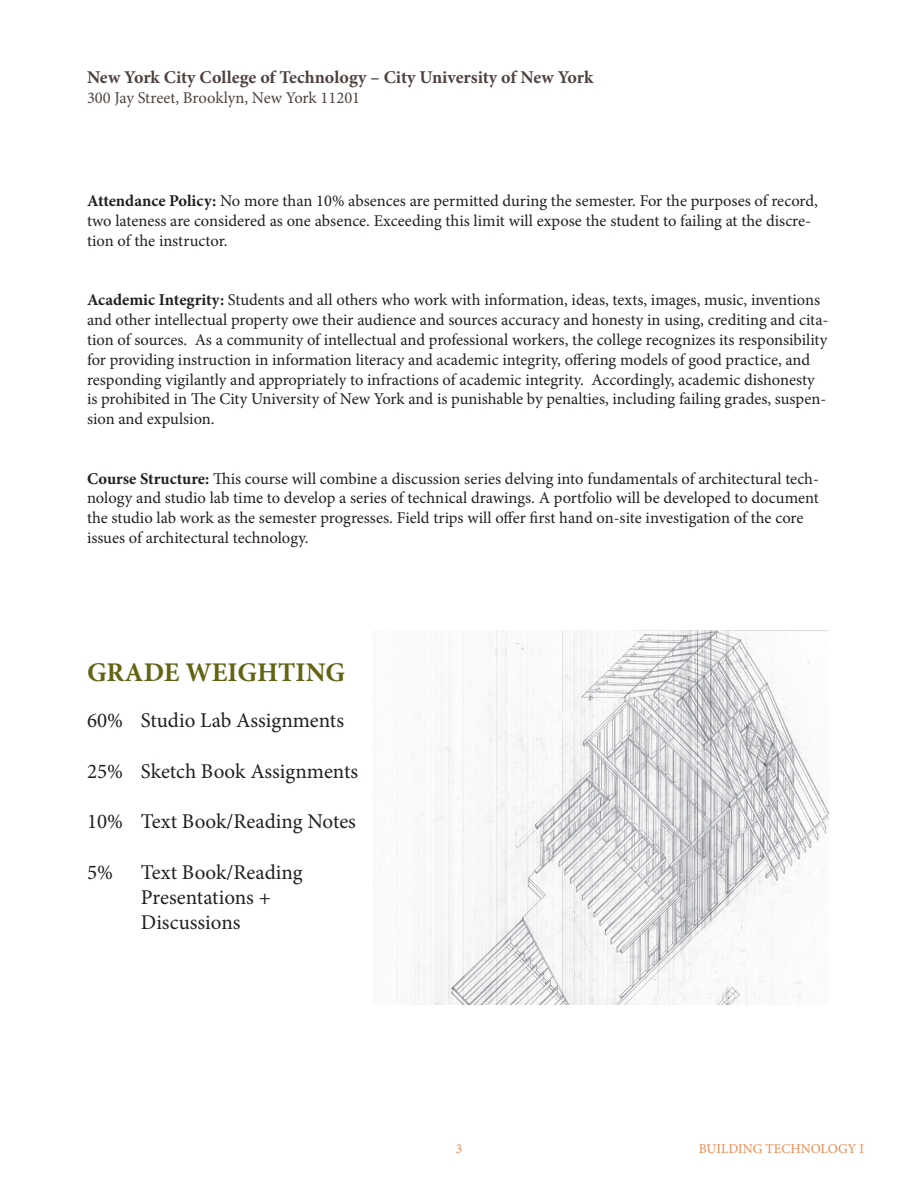
<style>
.page{position:relative;width:918px;height:1188px;background:#fff}
.page>*{position:absolute;margin:0;border:0;box-sizing:border-box;transform-origin:0 0}
.t1{font:700 27px "Minion Pro";color:#636413}
.t2{font:21px/25.2px "Minion Pro";color:#231f20}
.t3{font:700 18px "Minion Pro";color:#4d433e}
.t4{font:16.5px/19.8px "Minion Pro";color:#231f20}
.t5{font:16.5px "Minion Pro";color:#4d433e}
.t6{font:13.5px "Minion Pro";color:#eb8a52}
.s1{font-weight:700}
</style>
<div class="page">
<img style="left:378px;top:630px;width:451px;height:374px">
<p class="t3" style="left:87px;top:65px;width:508px">New York City College of Technology – City University of New York</p>
<p class="t5" style="left:87px;top:87px;width:275px">300 Jay Street, Brooklyn, New York 11201</p>
<p class="t4" style="left:87px;top:191px;width:732px"><span class="s1">Attendance Policy:</span> No more than 10% absences are permitted during the semester. For the purposes of record, two lateness are considered as one absence. Exceeding this limit will expose the student to failing at the discre&shy;tion of the instructor.</p>
<p class="t4" style="left:87px;top:290px;width:743px"><span class="s1">Academic Integrity:</span> Students and all others who work with information, ideas, texts, images, music, inventions and other intellectual property owe their audience and sources accuracy and honesty in using, crediting and cita&shy;tion of sources. As a community of intellectual and professional workers, the college recognizes its responsibility for providing instruction in information literacy and academic integrity, offering models of good practice, and responding vigilantly and appropriately to infractions of academic integrity. Accordingly, academic dishonesty is prohibited in The City University of New York and is punishable by penalties, including failing grades, suspen&shy;sion and expulsion.</p>
<p class="t4" style="left:87px;top:469px;width:733px"><span class="s1">Course Structure:</span> This course will combine a discussion series delving into fundamentals of architectural tech&shy;nology and studio lab time to develop a series of technical drawings. A portfolio will be developed to document the studio lab work as the semester progresses. Field trips will offer first hand on-site investigation of the core issues of architectural technology.</p>
<h1 class="t1" style="left:87px;top:653px;width:260px">GRADE WEIGHTING</h1>
<p class="t2" style="left:87px;top:708px;width:259px">60% Studio Lab Assignments</p>
<p class="t2" style="left:87px;top:759px;width:273px">25% Sketch Book Assignments</p>
<p class="t2" style="left:87px;top:809px;width:270px">10% Text Book/Reading Notes</p>
<p class="t2" style="left:87px;top:859px;width:27px">5%</p>
<p class="t2" style="left:141px;top:859px;width:163px">Text Book/Reading<br>Presentations +<br>Discussions</p>
<p class="t6" style="left:456px;top:1139px;width:8px">3</p>
<p class="t6" style="left:699px;top:1139px;width:167px">BUILDING TECHNOLOGY I</p>
</div>
